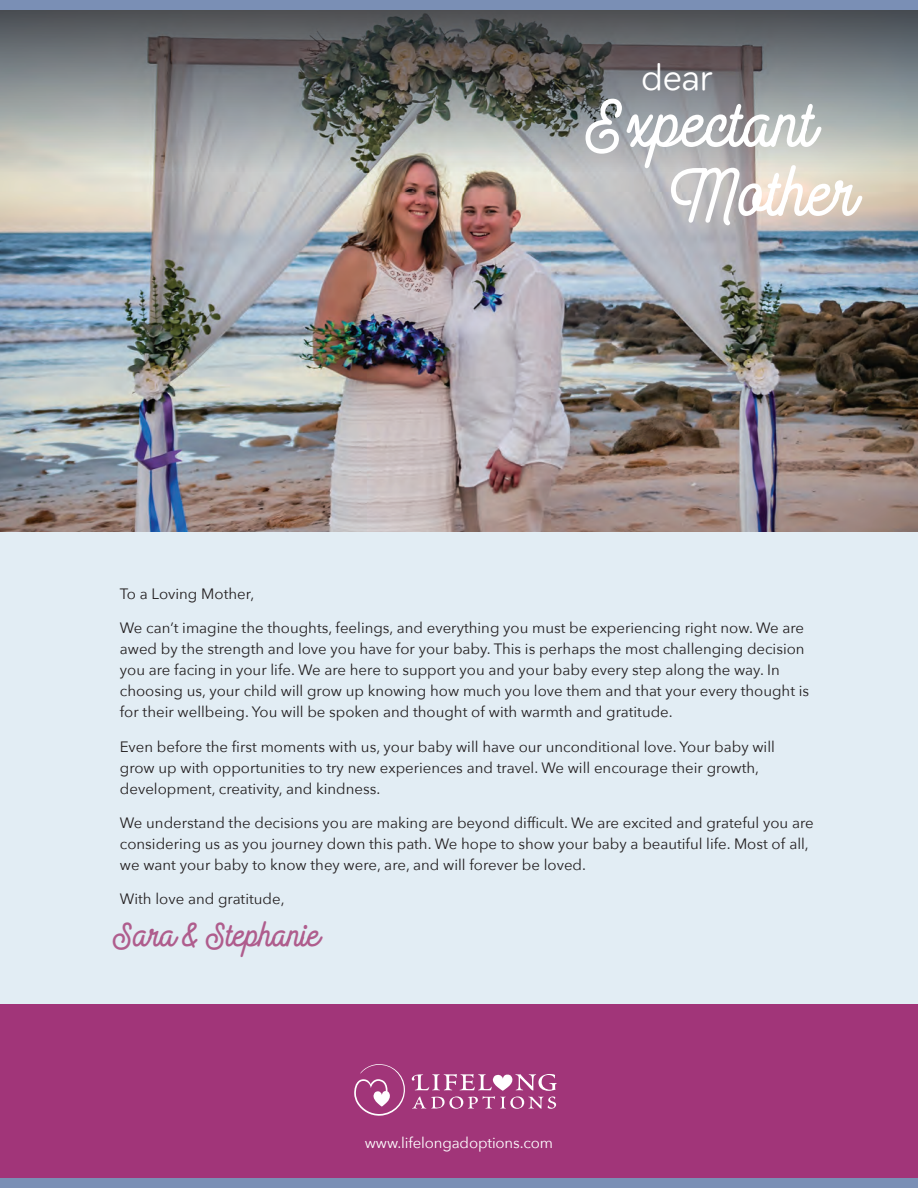
<style>
.page{position:relative;width:918px;height:1188px;background:#e2edf4}
.page>*{position:absolute;margin:0;border:0;box-sizing:border-box;transform-origin:0 0}
.t1{font:72px/69px "Aromatica Script";letter-spacing:-.01em;color:#fff}
.t2{font:36px "Aromatica Script";letter-spacing:-.01em;color:#af5d8d}
.t3{font:600 36px "Aromatica";color:#fff}
.t4{font:15px/21px "Avenir Next";color:#231f20}
.t5{font:15px "Avenir Next";letter-spacing:-.01em;color:#fff}
</style>
<div class="page">
<img style="left:0;top:172px;width:918px;height:359px">
<svg style="left:0;top:9px;width:918px;height:163px;background:#7f8282"></svg>
<div style="left:0;top:1004px;width:918px;height:184px;background:#a13579"></div>
<div style="left:0;top:1179px;width:918px;height:9px;background:#7a8fb5"></div>
<div style="left:0;top:0;width:918px;height:9px;background:#7a8fb5"></div>
<svg style="left:354px;top:1064px;width:51px;height:52px"></svg>
<svg style="left:412px;top:1074px;width:145px;height:35px"></svg>
<h2 class="t3" style="left:641px;top:55px;width:73px">dear</h2>
<h1 class="t1" style="left:651px;top:92px;width:202px;text-indent:-80px">Expectant<br>Mother</h1>
<p class="t4" style="left:120px;top:582px;width:136px">To a Loving Mother,</p>
<p class="t4" style="left:120px;top:617px;width:691px">We can’t imagine the thoughts, feelings, and everything you must be experiencing right now. We are awed by the strength and love you have for your baby. This is perhaps the most challenging decision you are facing in your life. We are here to support you and your baby every step along the way. In choosing us, your child will grow up knowing how much you love them and that your every thought is for their wellbeing. You will be spoken and thought of with warmth and gratitude.</p>
<p class="t4" style="left:120px;top:735px;width:657px">Even before the first moments with us, your baby will have our unconditional love. Your baby will grow up with opportunities to try new experiences and travel. We will encourage their growth, development, creativity, and kindness.</p>
<p class="t4" style="left:120px;top:812px;width:695px">We understand the decisions you are making are beyond difficult. We are excited and grateful you are considering us as you journey down this path. We hope to show your baby a beautiful life. Most of all, we want your baby to know they were, are, and will forever be loved.</p>
<p class="t4" style="left:120px;top:888px;width:166px">With love and gratitude,</p>
<h2 class="t2" style="left:106px;top:913px;width:214px">Sara &amp;Stephanie</h2>
<p class="t5" style="left:365px;top:1130px;width:190px">www.lifelongadoptions.com</p>
</div>
